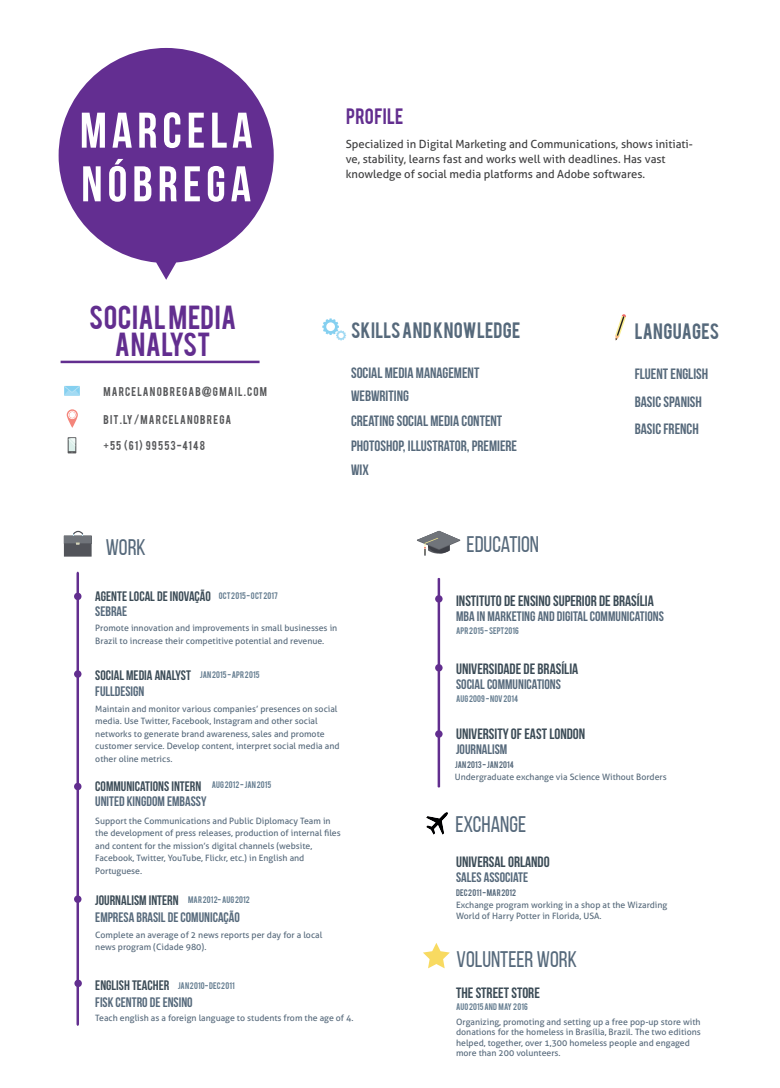
<style>
.page{position:relative;width:780px;height:1088px;background:#fff}
.page>*{position:absolute;margin:0;border:0;box-sizing:border-box;transform-origin:0 0}
.t1{font:700 50px/53.6px "Bebas Neue";letter-spacing:.1em;color:#fff}
.t2{font:26.25px/27.5px "Bebas";letter-spacing:.02em;color:#622e8f;text-align:center}
.t3{font:22.5px "Bebas Neue";color:#56697b}
.t4{font:17.5px "Bebas";letter-spacing:.02em;color:#56697b}
.t5{font:17.5px "Bebas";letter-spacing:.01em;color:#622e8f}
.t6{font:15px/27.5px "Bebas Neue";color:#56697b}
.t7{font:15px "Bebas Neue";color:#3b4b56}
.t8{font:13.75px "Bebas Neue";color:#56697b}
.t9{font:13.75px "Bebas Neue";color:#3b4b56}
.t10{font:11.25px/15px "Aller";color:#3e3e3f}
.t11{font:10px "Bebas";letter-spacing:.12em;color:#57585a}
.t12{font:8.75px/12.5px "Aller";color:#56697b}
.t13{font:8.75px/10.5px "Aller";color:#576a7b}
.t14{font:7.5px "Bebas";letter-spacing:.02em;color:#667e91}
.t15{font:7.5px "Bebas";letter-spacing:.02em;color:#56697b}
</style>
<div class="page">
<img style="left:426px;top:812px;width:22px;height:23px">
<svg style="left:322px;top:318px;width:24px;height:22px"></svg>
<svg style="left:615px;top:314px;width:11px;height:26px"></svg>
<svg style="left:59px;top:48px;width:215px;height:232px;fill:#632e91"></svg>
<svg style="left:64px;top:386px;width:16px;height:9px"></svg>
<svg style="left:67px;top:409px;width:11px;height:19px"></svg>
<svg style="left:68px;top:437px;width:8px;height:16px"></svg>
<svg style="left:69px;top:438px;width:6px;height:15px"></svg>
<hr style="left:61px;top:361px;width:198px;height:2px;background:#622e8f">
<svg style="left:76px;top:572px;width:3px;height:454px"></svg>
<div style="left:74px;top:593px;width:7px;height:7px;background:#622e8f;border-radius:50%"></div>
<div style="left:74px;top:670px;width:7px;height:8px;background:#622e8f;border-radius:50%"></div>
<div style="left:74px;top:783px;width:7px;height:7px;background:#622e8f;border-radius:50%"></div>
<div style="left:74px;top:895px;width:7px;height:8px;background:#622e8f;border-radius:50%"></div>
<div style="left:74px;top:979px;width:8px;height:8px;background:#622e8f;border-radius:50%"></div>
<div style="left:64px;top:536px;width:28px;height:21px;background:#52545a"></div>
<div style="left:64px;top:536px;width:28px;height:8px;background:#70747a"></div>
<svg style="left:73px;top:531px;width:10px;height:5px"></svg>
<svg style="left:423px;top:943px;width:26px;height:25px"></svg>
<svg style="left:417px;top:531px;width:43px;height:24px"></svg>
<hr style="left:437px;top:578px;width:3px;height:209px;background:#622e8f">
<div style="left:435px;top:595px;width:7px;height:8px;background:#622e8f;border-radius:50%"></div>
<div style="left:435px;top:664px;width:7px;height:7px;background:#622e8f;border-radius:50%"></div>
<div style="left:435px;top:730px;width:7px;height:8px;background:#622e8f;border-radius:50%"></div>
<h1 class="t1" style="left:80px;top:103px;width:174px">MARCELA<br>NÓBREGA</h1>
<h3 class="t5" style="left:346px;top:103px;width:59px">PROFILE</h3>
<p class="t10" style="left:346px;top:136px;width:348px">Specialized in Digital Marketing and Communications, shows initiati&shy;ve, stability, learns fast and works well with deadlines. Has vast knowledge of social media platforms and Adobe softwares.</p>
<h2 class="t2" style="left:89px;top:301px;width:149px">SOCIAL MEDIA<br>ANALYST</h2>
<p class="t11" style="left:103px;top:385px;width:165px">MARCELANOBREGAB@GMAIL.COM</p>
<p class="t11" style="left:103px;top:412px;width:129px">BIT.LY/MARCELANOBREGA</p>
<p class="t11" style="left:103px;top:438px;width:103px">+55 (61) 99553-4148</p>
<h3 class="t4" style="left:351px;top:317px;width:171px">SKILLS AND KNOWLEDGE</h3>
<h3 class="t6" style="left:351px;top:359px;width:130px">SOCIAL MEDIA MANAGEMENT</h3>
<h3 class="t6" style="left:634px;top:360px;width:75px">FLUENT ENGLISH<br>BASIC SPANISH<br>BASIC FRENCH</h3>
<h3 class="t4" style="left:634px;top:318px;width:86px">LANGUAGES</h3>
<h3 class="t6" style="left:351px;top:383px;width:167px;line-height:25px">WEBWRITING<br>CREATING SOCIAL MEDIA CONTENT<br>PHOTOSHOP, ILLUSTRATOR, PREMIERE</h3>
<h3 class="t6" style="left:351px;top:456px;width:19px">WIX</h3>
<h3 class="t3" style="left:106px;top:535px;width:41px">WORK</h3>
<h3 class="t3" style="left:466px;top:532px;width:74px">EDUCATION</h3>
<h3 class="t9" style="left:95px;top:588px;width:117px">AGENTE LOCAL DE INOVAÇÃO</h3>
<h3 class="t8" style="left:95px;top:604px;width:33px">SEBRAE</h3>
<p class="t14" style="left:219px;top:590px;width:61px">OCT 2015 - OCT 2017</p>
<p class="t12" style="left:95px;top:622px;width:243px">Promote innovation and improvements in small businesses in<br>Brazil to increase their competitive potential and revenue.</p>
<h3 class="t7" style="left:456px;top:592px;width:199px">INSTITUTO DE ENSINO SUPERIOR DE BRASÍLIA</h3>
<h3 class="t8" style="left:456px;top:609px;width:209px">MBA IN MARKETING AND DIGITAL COMMUNICATIONS</h3>
<p class="t14" style="left:456px;top:625px;width:64px">APR 2015 - SEPT2016</p>
<h3 class="t9" style="left:95px;top:668px;width:97px">SOCIAL MEDIA ANALYST</h3>
<h3 class="t8" style="left:95px;top:683px;width:51px">FULLDESIGN</h3>
<p class="t14" style="left:200px;top:669px;width:61px">JAN 2015 - APR 2015</p>
<p class="t12" style="left:95px;top:702px;width:246px">Maintain and monitor various companies’ presences on social media. Use Twitter, Facebook, Instagram and other social networks to generate brand awareness, sales and promote customer service. Develop content, interpret social media and other oline metrics.</p>
<h3 class="t9" style="left:95px;top:778px;width:107px">COMMUNICATIONS INTERN</h3>
<h3 class="t8" style="left:95px;top:794px;width:113px">UNITED KINGDOM EMBASSY</h3>
<p class="t14" style="left:212px;top:780px;width:61px">AUG 2012 - JAN 2015</p>
<p class="t12" style="left:95px;top:814px;width:247px">Support the Communications and Public Diplomacy Team in the development of press releases, production of internal files and content for the mission’s digital channels (website, Facebook, Twitter, YouTube, Flickr, etc.) in English and Portuguese.</p>
<h3 class="t9" style="left:95px;top:892px;width:85px">JOURNALISM INTERN</h3>
<h3 class="t8" style="left:95px;top:909px;width:146px">EMPRESA BRASIL DE COMUNICAÇÃO</h3>
<p class="t14" style="left:188px;top:894px;width:63px">MAR 2012- AUG 2012</p>
<p class="t12" style="left:95px;top:928px;width:228px">Complete an average of 2 news reports per day for a local news program (Cidade 980).</p>
<h3 class="t9" style="left:95px;top:977px;width:76px">ENGLISH TEACHER</h3>
<p class="t14" style="left:178px;top:980px;width:58px">JAN 2010- DEC 2011</p>
<p class="t12" style="left:95px;top:1011px;width:260px">Teach english as a foreign language to students from the age of 4.</p>
<h3 class="t8" style="left:95px;top:994px;width:99px">FISK CENTRO DE ENSINO</h3>
<h3 class="t7" style="left:456px;top:660px;width:124px">UNIVERSIDADE DE BRASÍLIA</h3>
<p class="t14" style="left:456px;top:693px;width:64px">AUG 2009 - NOV 2014</p>
<h3 class="t8" style="left:456px;top:676px;width:106px">SOCIAL COMMUNICATIONS</h3>
<h3 class="t7" style="left:456px;top:726px;width:131px">UNIVERSITY OF EAST LONDON</h3>
<p class="t15" style="left:455px;top:759px;width:61px">JAN 2013 - JAN 2014</p>
<p class="t13" style="left:455px;top:772px;width:213px">Undergraduate exchange via Science Without Borders</p>
<h3 class="t8" style="left:456px;top:742px;width:53px">JOURNALISM</h3>
<h3 class="t3" style="left:455px;top:812px;width:72px">EXCHANGE</h3>
<h3 class="t7" style="left:456px;top:854px;width:95px">UNIVERSAL ORLANDO</h3>
<p class="t15" style="left:456px;top:887px;width:62px">DEC 2011 - MAR 2012</p>
<p class="t13" style="left:456px;top:899px;width:213px">Exchange program working in a shop at the Wizarding<br>World of Harry Potter in Florida, USA.</p>
<h3 class="t8" style="left:456px;top:870px;width:74px">SALES ASSOCIATE</h3>
<h3 class="t3" style="left:456px;top:947px;width:122px">VOLUNTEER WORK</h3>
<h3 class="t7" style="left:456px;top:984px;width:85px">THE STREET STORE</h3>
<p class="t14" style="left:456px;top:1001px;width:73px">AUO 2015 AND MAY 2016</p>
<p class="t12" style="left:456px;top:1016px;width:246px;line-height:10.5px">Organizing, promoting and setting up a free pop-up store with donations for the homeless in Brasília, Brazil. The two editions helped, together, over 1,300 homeless people and engaged more than 200 volunteers.</p>
</div>
